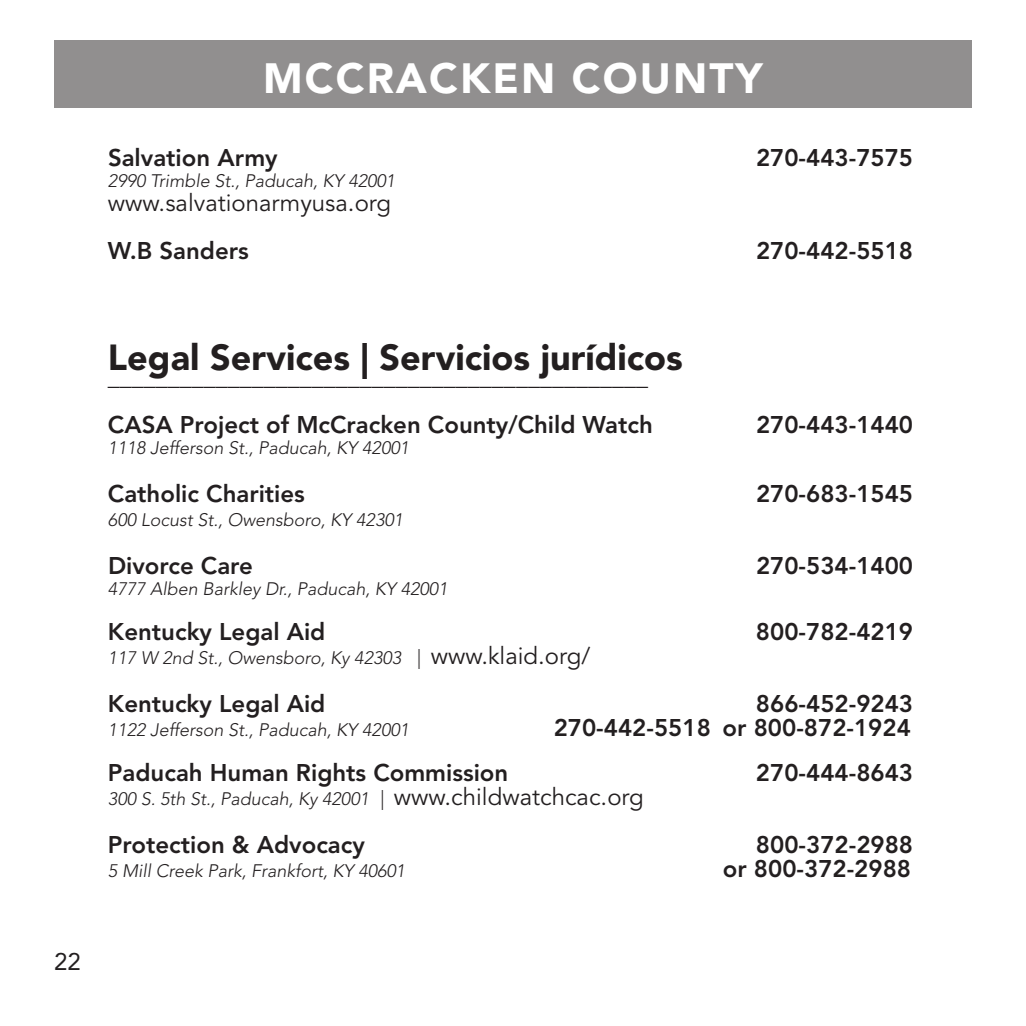
<style>
.page{position:relative;width:1026px;height:1026px;background:#fff}
.page>*{position:absolute;margin:0;border:0;box-sizing:border-box;transform-origin:0 0}
.t1{font:900 42px "Avenir LT Std";letter-spacing:.05em;color:#fff}
.t2{font:900 36px "Avenir LT Std";color:#231f20}
.t3{font:800 24px "Avenir LT Std";color:#231f20}
.t4{font:900 24px "Avenir LT Std";color:#231f20}
.t5{font:24px "Avenir LT Std";color:#231f20}
.t6{font:24px "Avenir LT Std";color:#231f20}
.t7{font:italic 300 18px "Avenir LT Std";color:#231f20}
.s1{font-weight:400;font-style:normal;font-size:24px}
</style>
<div class="page">
<div style="left:54px;top:40px;width:918px;height:68px;background:#918f8f"></div>
<h1 class="t1" style="left:263px;top:61px;width:501px">MCCRACKEN COUNTY</h1>
<p class="t3" style="left:108px;top:148px;width:171px">Salvation Army</p>
<p class="t3" style="left:756px;top:148px;width:159px">270-443-7575</p>
<p class="t7" style="left:108px;top:172px;width:289px">2990 Trimble St., Paducah, KY 42001</p>
<p class="t5" style="left:108px;top:193px;width:285px">www.salvationarmyusa.org</p>
<p class="t3" style="left:108px;top:241px;width:142px">W.B Sanders</p>
<p class="t3" style="left:756px;top:241px;width:159px">270-442-5518</p>
<h2 class="t2" style="left:108px;top:342px;width:576px">Legal Services | Servicios jurídicos</h2>
<p class="t4" style="left:108px;top:367px;width:542px">_____________________________________________</p>
<p class="t3" style="left:108px;top:415px;width:546px">CASA Project of McCracken County/Child Watch</p>
<p class="t3" style="left:756px;top:415px;width:159px">270-443-1440</p>
<p class="t7" style="left:108px;top:439px;width:303px">1118 Jefferson St., Paducah, KY 42001</p>
<p class="t3" style="left:108px;top:484px;width:198px">Catholic Charities</p>
<p class="t3" style="left:756px;top:484px;width:159px">270-683-1545</p>
<p class="t7" style="left:108px;top:511px;width:297px">600 Locust St., Owensboro, KY 42301</p>
<p class="t3" style="left:108px;top:556px;width:146px">Divorce Care</p>
<p class="t3" style="left:756px;top:556px;width:159px">270-534-1400</p>
<p class="t7" style="left:108px;top:580px;width:341px">4777 Alben Barkley Dr., Paducah, KY 42001</p>
<p class="t3" style="left:108px;top:622px;width:219px">Kentucky Legal Aid</p>
<p class="t3" style="left:756px;top:622px;width:159px">800-782-4219</p>
<p class="t7" style="left:108px;top:649px;width:484px">117 W 2nd St., Owensboro, Ky 42303 | <span class="s1">www.klaid.org/</span></p>
<p class="t3" style="left:108px;top:694px;width:219px">Kentucky Legal Aid</p>
<p class="t3" style="left:756px;top:694px;width:159px">866-452-9243</p>
<p class="t7" style="left:108px;top:721px;width:303px">1122 Jefferson St., Paducah, KY 42001</p>
<p class="t3" style="left:554px;top:718px;width:359px">270-442-5518 or 800-872-1924</p>
<p class="t3" style="left:108px;top:763px;width:402px">Paducah Human Rights Commission</p>
<p class="t3" style="left:756px;top:763px;width:159px">270-444-8643</p>
<p class="t7" style="left:108px;top:790px;width:537px">300 S. 5th St., Paducah, Ky 42001 | <span class="s1">www.childwatchcac.org</span></p>
<p class="t3" style="left:108px;top:835px;width:258px">Protection &amp; Advocacy</p>
<p class="t3" style="left:756px;top:835px;width:159px">800-372-2988</p>
<p class="t7" style="left:108px;top:862px;width:299px">5 Mill Creek Park, Frankfort, KY 40601</p>
<p class="t3" style="left:723px;top:859px;width:190px">or 800-372-2988</p>
<p class="t6" style="left:54px;top:951px;width:28px">22</p>
</div>
